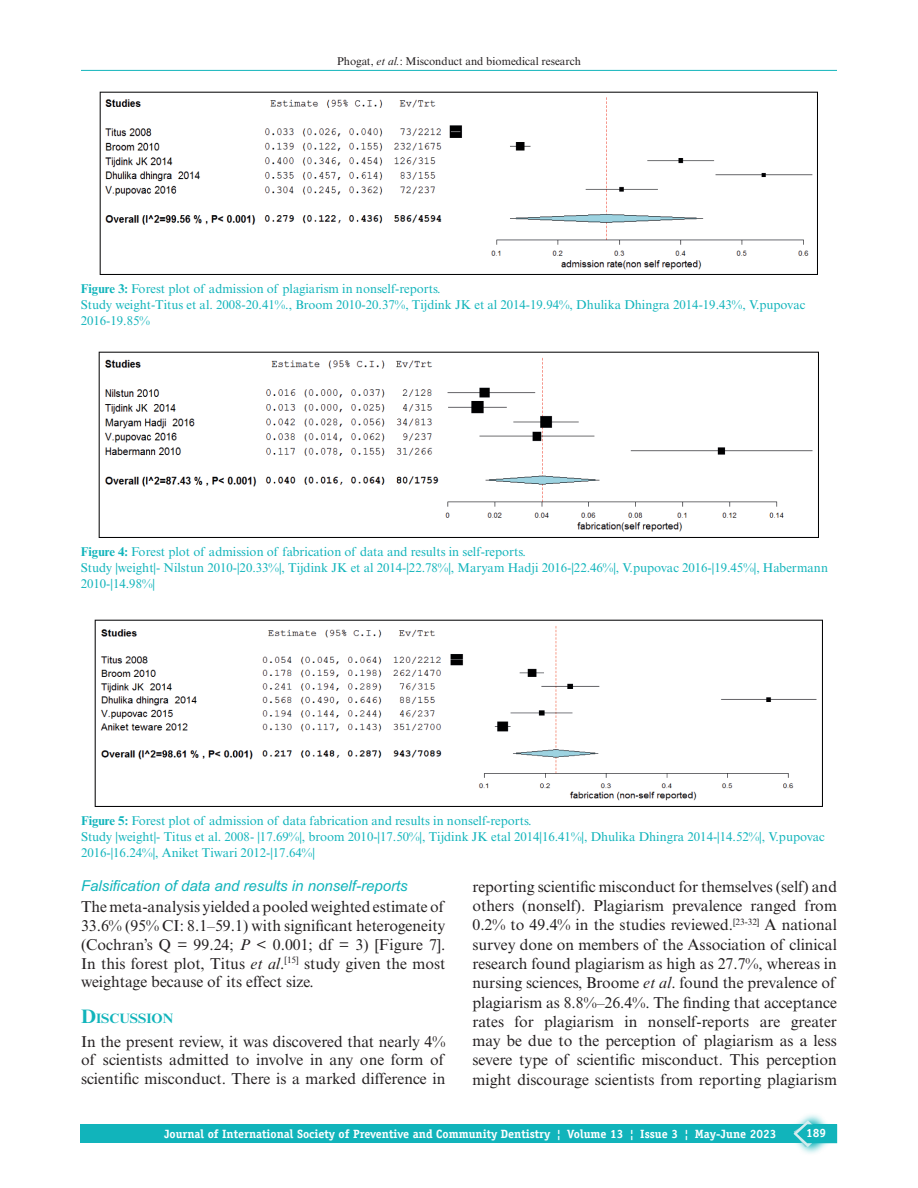
<style>
.page{position:relative;width:918px;height:1188px;background:#fff}
.page>*{position:absolute;margin:0;border:0;box-sizing:border-box;transform-origin:0 0}
.t1{font:15.75px/19.4px "Times New Roman MT Std";color:#231f20;text-align:justify}
.t2{font:italic 15px "Arial MT Std";color:#11b4bb}
.t3{font:700 13.65px "Times New Roman MT Std";color:#11b4bb}
.t4{font:12.75px/15.8px "Times New Roman MT Std";color:#11b4bb}
.t5{font:700 12px "Officina Serif Std";color:#fff}
.t6{font:11.25px "Times New Roman MT Std";color:#231f20}
.s1{font-style:italic}
.s2{font-weight:700}
.s3{font-size:19.5px}
</style>
<div class="page">
<div style="left:81px;top:1124px;width:756px;height:19px;background:#11b4bb"></div>
<svg style="left:799px;top:1114px;width:25px;height:40px"></svg>
<svg style="left:793px;top:1120px;width:44px;height:27px"></svg>
<hr style="left:81px;top:70px;width:756px;height:1px;background:#11b4bb">
<img style="left:98px;top:352px;width:721px;height:186px">
<img style="left:95px;top:620px;width:728px;height:187px">
<img style="left:99px;top:92px;width:719px;height:183px">
<p class="t6" style="left:337px;top:54px;width:245px">Phogat, <span class="s1">et al.</span>: Misconduct and biomedical research</p>
<p class="t4" style="left:81px;top:281px;width:726px"><span class="s2">Figure 3:</span> Forest plot of admission of plagiarism in nonself-reports.<br>Study weight-Titus et al. 2008-20.41%., Broom 2010-20.37%, Tijdink JK et al 2014-19.94%, Dhulika Dhingra 2014-19.43%, V.pupovac<br>2016-19.85%</p>
<p class="t4" style="left:81px;top:544px;width:749px"><span class="s2">Figure 4:</span> Forest plot of admission of fabrication of data and results in self-reports.<br>Study |weight|- Nilstun 2010-|20.33%|, Tijdink JK et al 2014-|22.78%|, Maryam Hadji 2016-|22.46%|, V.pupovac 2016-|19.45%|, Habermann<br>2010-|14.98%|</p>
<p class="t4" style="left:81px;top:813px;width:745px"><span class="s2">Figure 5:</span> Forest plot of admission of data fabrication and results in nonself-reports.<br>Study |weight|- Titus et al. 2008- |17.69%|, broom 2010-|17.50%|, Tijdink JK etal 2014|16.41%|, Dhulika Dhingra 2014-|14.52%|, V.pupovac<br>2016-|16.24%|, Aniket Tiwari 2012-|17.64%|</p>
<p class="t2" style="left:81px;top:877px;width:328px">Falsification of data and results in nonself-reports</p>
<p class="t1" style="left:81px;top:898px;width:366px;line-height:18.8px">The meta-analysis yielded a pooled weighted estimate of 33.6% (95% CI: 8.1–59.1) with significant heterogeneity (Cochran’s Q = 99.24; <span class="s1">P</span> &lt; 0.001; df = 3) [Figure 7].<br>In this forest plot, Titus <span class="s1">et al</span>.<sup>[15]</sup> study given the most weightage because of its effect size.</p>
<p class="t3" style="left:81px;top:1010px;width:94px"><span class="s3">D</span>ISCUSSION</p>
<p class="t1" style="left:81px;top:1032px;width:366px;line-height:18.8px">In the present review, it was discovered that nearly 4% of scientists admitted to involve in any one form of scientific misconduct. There is a marked difference in</p>
<p class="t1" style="left:472px;top:877px;width:366px">reporting scientific misconduct for themselves (self) and others (nonself). Plagiarism prevalence ranged from 0.2% to 49.4% in the studies reviewed.<sup>[23-32]</sup> A national survey done on members of the Association of clinical research found plagiarism as high as 27.7%, whereas in nursing sciences, Broome <span class="s1">et al</span>. found the prevalence of plagiarism as 8.8%–26.4%. The finding that acceptance rates for plagiarism in nonself-reports are greater may be due to the perception of plagiarism as a less severe type of scientific misconduct. This perception might discourage scientists from reporting plagiarism</p>
<p class="t5" style="left:164px;top:1126px;width:614px">Journal of International Society of Preventive and Community Dentistry ¦ Volume 13 ¦ Issue 3 ¦ May-June 2023</p>
<p class="t5" style="left:806px;top:1126px;width:22px">189</p>
</div>
